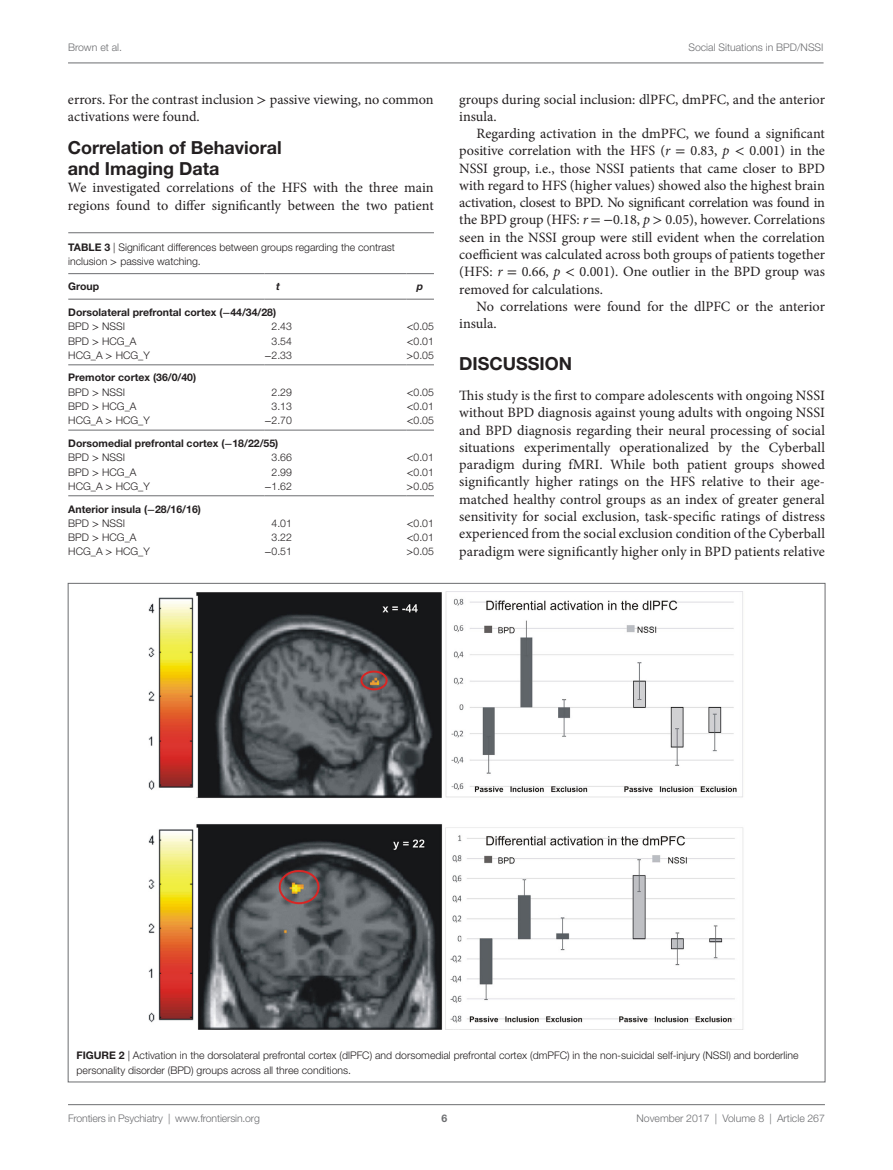
<style>
.page{position:relative;width:893px;height:1170px;background:#fff}
.page>*{position:absolute;margin:0;border:0;box-sizing:border-box;transform-origin:0 0}
.t1{font:700 18px/21px "Helvetica Neue LT Std";color:#231f20}
.t2{font:14.25px/17.2px "Minion Pro";color:#231f20}
.t3{font:300 10.5px/14.2px "Helvetica Neue LT Std";color:#231f20}
.t4{font:700 10.5px/14.2px "Helvetica Neue LT Std";color:#231f20}
.t5{font:300 10.5px "Helvetica Neue LT Std";color:#6c6d70}
.t6{font:italic 700 10.5px "Helvetica Neue LT Std";color:#231f20}
.t7{font:700 10.5px "Helvetica Neue LT Std";color:#6c6d70}
.s1{font-family:"STIX General"}
.s2{font-weight:700}
.s3{font-family:"STIX General";font-weight:400}
.s4{font-weight:300}
.s5{font-style:italic}
</style>
<div class="page">
<img style="left:149px;top:591px;width:594px;height:438px">
<hr style="left:68px;top:232px;width:366px;height:1px;background:#6c6d70">
<hr style="left:68px;top:273px;width:196px;height:1px;background:#6c6d70">
<hr style="left:68px;top:299px;width:196px;height:1px;background:#6c6d70">
<hr style="left:264px;top:273px;width:142px;height:1px;background:#6c6d70">
<hr style="left:264px;top:299px;width:142px;height:1px;background:#6c6d70">
<svg style="left:406px;top:273px;width:28px;height:1px"></svg>
<svg style="left:406px;top:299px;width:28px;height:1px"></svg>
<hr style="left:68px;top:364px;width:196px;height:1px;background:#6c6d70">
<hr style="left:264px;top:364px;width:142px;height:1px;background:#6c6d70">
<svg style="left:406px;top:364px;width:28px;height:1px"></svg>
<hr style="left:68px;top:430px;width:196px;height:1px;background:#6c6d70">
<hr style="left:264px;top:430px;width:142px;height:1px;background:#6c6d70">
<svg style="left:406px;top:430px;width:28px;height:1px"></svg>
<hr style="left:68px;top:495px;width:196px;height:1px;background:#6c6d70">
<hr style="left:264px;top:495px;width:142px;height:1px;background:#6c6d70">
<svg style="left:406px;top:495px;width:28px;height:1px"></svg>
<hr style="left:68px;top:63px;width:756px;height:1px;background:#6c6d70">
<hr style="left:68px;top:1104px;width:757px;height:1px;background:#6c6d70">
<p class="t5" style="left:68px;top:41px;width:56px">Brown et al.</p>
<p class="t5" style="left:688px;top:41px;width:137px">Social Situations in BPD/NSSI</p>
<p class="t2" style="left:68px;top:91px;width:367px">errors. For the contrast inclusion <span class="s1">&gt;</span> passive viewing, no common activations were found.</p>
<p class="t1" style="left:68px;top:137px;width:215px">Correlation of Behavioral and Imaging Data</p>
<p class="t2" style="left:68px;top:179px;width:367px">We investigated correlations of the HFS with the three main regions found to differ significantly between the two patient</p>
<p class="t3" style="left:68px;top:240px;width:328px"><span class="s2">Table 3</span> | Significant differences between groups regarding the contrast inclusion <span class="s3">&gt;</span> passive watching.</p>
<p class="t4" style="left:68px;top:279px;width:32px">Group</p>
<p class="t6" style="left:276px;top:280px;width:5px">t</p>
<p class="t6" style="left:417px;top:280px;width:8px">p</p>
<p class="t4" style="left:68px;top:305px;width:209px">Dorsolateral prefrontal cortex (<span class="s1">−</span>44/34/28)<br><span class="s4">BPD</span> <span class="s3">&gt;</span> <span class="s4">NSSI</span></p>
<p class="t3" style="left:272px;top:319px;width:22px">2.43</p>
<p class="t3" style="left:406px;top:319px;width:29px"><span class="s3">&lt;</span>0.05</p>
<p class="t3" style="left:68px;top:333px;width:70px">BPD <span class="s3">&gt;</span> HCG_A</p>
<p class="t3" style="left:272px;top:333px;width:22px">3.54</p>
<p class="t3" style="left:406px;top:333px;width:29px"><span class="s3">&lt;</span>0.01</p>
<p class="t3" style="left:68px;top:348px;width:83px">HCG_A <span class="s3">&gt;</span> HCG_Y</p>
<p class="t3" style="left:264px;top:348px;width:29px"><span class="s3">−</span>2.33</p>
<p class="t3" style="left:406px;top:348px;width:29px"><span class="s3">&gt;</span>0.05</p>
<p class="t4" style="left:68px;top:370px;width:129px">Premotor cortex (36/0/40)<br><span class="s4">BPD</span> <span class="s3">&gt;</span> <span class="s4">NSSI</span></p>
<p class="t3" style="left:272px;top:384px;width:22px">2.29</p>
<p class="t3" style="left:406px;top:384px;width:29px"><span class="s3">&lt;</span>0.05</p>
<p class="t3" style="left:68px;top:399px;width:70px">BPD <span class="s3">&gt;</span> HCG_A</p>
<p class="t3" style="left:272px;top:399px;width:22px">3.13</p>
<p class="t3" style="left:406px;top:399px;width:29px"><span class="s3">&lt;</span>0.01</p>
<p class="t3" style="left:68px;top:413px;width:83px">HCG_A <span class="s3">&gt;</span> HCG_Y</p>
<p class="t3" style="left:264px;top:413px;width:29px"><span class="s3">−</span>2.70</p>
<p class="t3" style="left:406px;top:413px;width:29px"><span class="s3">&lt;</span>0.05</p>
<p class="t4" style="left:68px;top:436px;width:212px">Dorsomedial prefrontal cortex (<span class="s1">−</span>18/22/55)<br><span class="s4">BPD</span> <span class="s3">&gt;</span> <span class="s4">NSSI</span></p>
<p class="t3" style="left:272px;top:450px;width:22px">3.66</p>
<p class="t3" style="left:406px;top:450px;width:29px"><span class="s3">&lt;</span>0.01</p>
<p class="t3" style="left:68px;top:464px;width:70px">BPD <span class="s3">&gt;</span> HCG_A</p>
<p class="t3" style="left:272px;top:464px;width:22px">2.99</p>
<p class="t3" style="left:406px;top:464px;width:29px"><span class="s3">&lt;</span>0.01</p>
<p class="t3" style="left:68px;top:478px;width:83px">HCG_A <span class="s3">&gt;</span> HCG_Y</p>
<p class="t3" style="left:264px;top:478px;width:29px"><span class="s3">−</span>1.62</p>
<p class="t3" style="left:406px;top:478px;width:29px"><span class="s3">&gt;</span>0.05</p>
<p class="t4" style="left:68px;top:501px;width:134px">Anterior insula (<span class="s1">−</span>28/16/16)<br><span class="s4">BPD</span> <span class="s3">&gt;</span> <span class="s4">NSSI</span></p>
<p class="t3" style="left:272px;top:516px;width:22px">4.01</p>
<p class="t3" style="left:406px;top:516px;width:29px"><span class="s3">&lt;</span>0.01</p>
<p class="t3" style="left:68px;top:530px;width:70px">BPD <span class="s3">&gt;</span> HCG_A</p>
<p class="t3" style="left:272px;top:530px;width:22px">3.22</p>
<p class="t3" style="left:406px;top:530px;width:29px"><span class="s3">&lt;</span>0.01</p>
<p class="t3" style="left:68px;top:544px;width:83px">HCG_A <span class="s3">&gt;</span> HCG_Y</p>
<p class="t3" style="left:264px;top:544px;width:29px"><span class="s3">−</span>0.51</p>
<p class="t3" style="left:406px;top:544px;width:29px"><span class="s3">&gt;</span>0.05</p>
<p class="t2" style="left:459px;top:90px;width:367px">groups during social inclusion: dlPFC, dmPFC, and the anterior insula.</p>
<p class="t2" style="left:459px;top:125px;width:367px;text-align:justify;text-indent:17px">Regarding activation in the dmPFC, we found a significant positive correlation with the HFS (<span class="s5">r</span> <span class="s1">=</span> 0.83, <span class="s5">p</span> <span class="s1">&lt;</span> 0.001) in the NSSI group, i.e., those NSSI patients that came closer to BPD with regard to HFS (higher values) showed also the highest brain activation, closest to BPD. No significant correlation was found in the BPD group (HFS: <span class="s5">r</span> <span class="s1">= −</span>0.18, <span class="s5">p</span> <span class="s1">&gt;</span> 0.05), however. Correlations seen in the NSSI group were still evident when the correlation coefficient was calculated across both groups of patients together (HFS: <span class="s5">r</span> <span class="s1">=</span> 0.66, <span class="s5">p</span> <span class="s1">&lt;</span> 0.001). One outlier in the BPD group was removed for calculations.</p>
<p class="t2" style="left:459px;top:297px;width:367px;text-indent:17px">No correlations were found for the dlPFC or the anterior insula.</p>
<p class="t1" style="left:459px;top:353px;width:112px">DISCUSSION</p>
<p class="t2" style="left:459px;top:387px;width:367px;text-align:justify">This study is the first to compare adolescents with ongoing NSSI without BPD diagnosis against young adults with ongoing NSSI and BPD diagnosis regarding their neural processing of social situations experimentally operationalized by the Cyberball paradigm during fMRI. While both patient groups showed significantly higher ratings on the HFS relative to their age&shy;matched healthy control groups as an index of greater general sensitivity for social exclusion, task-specific ratings of distress experienced from the social exclusion condition of the Cyberball paradigm were significantly higher only in BPD patients relative</p>
<p class="t3" style="left:77px;top:1048px;width:723px"><span class="s2">Figure 2</span> | Activation in the dorsolateral prefrontal cortex (dlPFC) and dorsomedial prefrontal cortex (dmPFC) in the non-suicidal self-injury (NSSI) and borderline personality disorder (BPD) groups across all three conditions.</p>
<p class="t5" style="left:68px;top:1111px;width:193px">Frontiers in Psychiatry | www.frontiersin.org</p>
<p class="t5" style="left:636px;top:1111px;width:190px">November 2017 | Volume 8 | Article 267</p>
<p class="t7" style="left:441px;top:1111px;width:7px">6</p>
</div>
